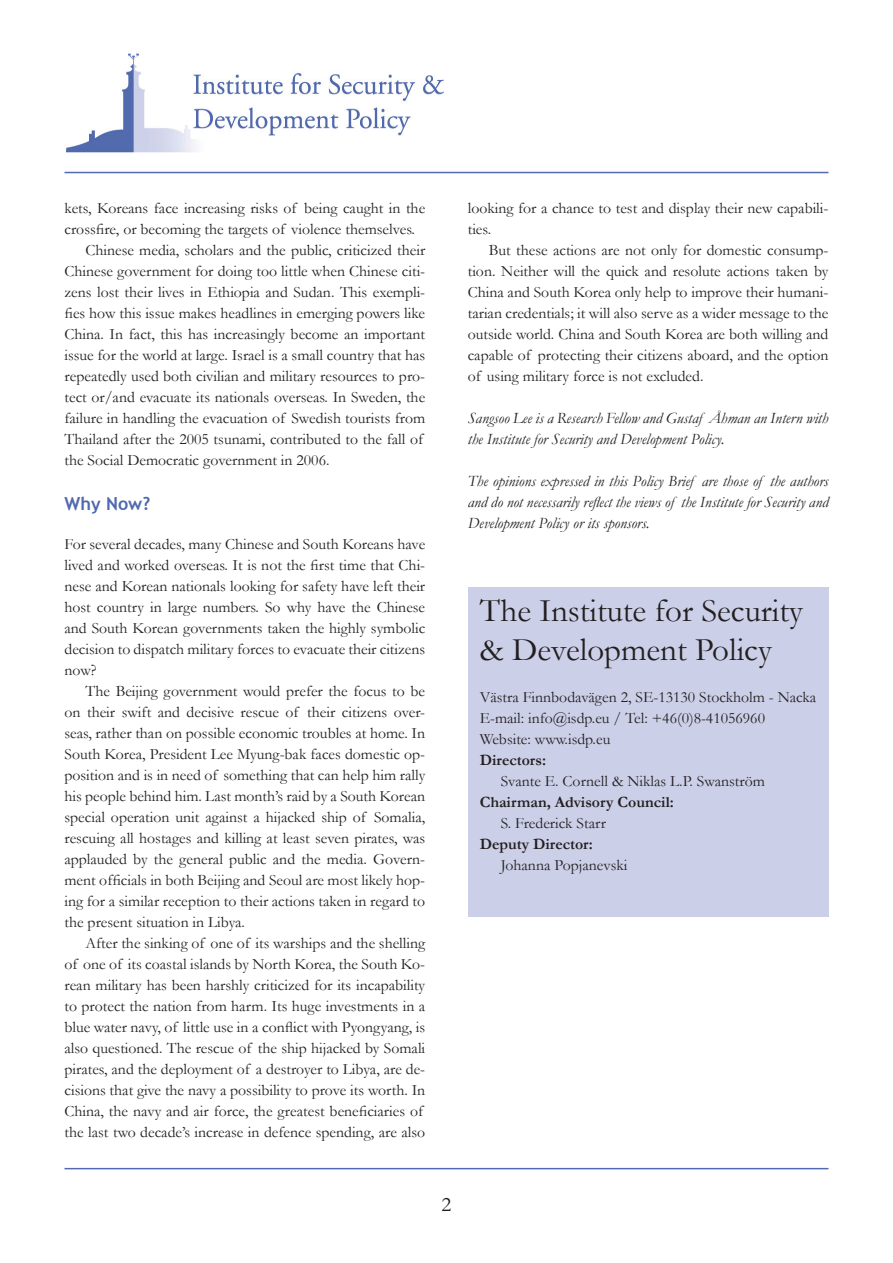
<style>
.page{position:relative;width:893px;height:1263px;background:#fff}
.page>*{position:absolute;margin:0;border:0;box-sizing:border-box;transform-origin:0 0}
.t1{font:33px/39.6px "Garamond";color:#231f20}
.t2{font:21px "Garamond";color:#231f20}
.t3{font:700 18px "Trebuchet MS";color:#5069af}
.t4{font:15.75px/21px "Garamond";color:#231f20;text-align:justify}
.t5{font:italic 15.75px/21px "Garamond";color:#231f20}
.t6{font:700 15.75px "Garamond";color:#231f20}
</style>
<div class="page">
<img style="left:66px;top:53px;width:378px;height:100px">
<hr style="left:64px;top:1168px;width:764px;height:1px;background:#526ab0">
<hr style="left:64px;top:172px;width:764px;height:1px;background:#526ab0">
<div style="left:468px;top:587px;width:361px;height:329px;background:#cccfe8"></div>
<p class="t4" style="left:64px;top:197px;width:362px">kets, Koreans face increasing risks of being caught in the</p>
<p class="t4" style="left:64px;top:218px;width:352px">crossfire, or becoming the targets of violence themselves.</p>
<p class="t4" style="left:85px;top:239px;width:341px">Chinese media, scholars and the public, criticized their</p>
<p class="t4" style="left:64px;top:260px;width:362px">Chinese government for doing too little when Chinese citi-</p>
<p class="t4" style="left:64px;top:281px;width:362px">zens lost their lives in Ethiopia and Sudan. This exempli-</p>
<p class="t4" style="left:64px;top:302px;width:362px">fies how this issue makes headlines in emerging powers like</p>
<p class="t4" style="left:64px;top:323px;width:362px">China. In fact, this has increasingly become an important</p>
<p class="t4" style="left:64px;top:344px;width:362px">issue for the world at large. Israel is a small country that has</p>
<p class="t4" style="left:64px;top:365px;width:362px">repeatedly used both civilian and military resources to pro-</p>
<p class="t4" style="left:64px;top:386px;width:362px">tect or/and evacuate its nationals overseas. In Sweden, the</p>
<p class="t4" style="left:64px;top:407px;width:362px">failure in handling the evacuation of Swedish tourists from</p>
<p class="t4" style="left:64px;top:428px;width:360px">Thailand after the 2005 tsunami, contributed to the fall of</p>
<p class="t4" style="left:64px;top:449px;width:266px">the Social Democratic government in 2006.</p>
<p class="t3" style="left:64px;top:492px;width:87px">Why Now?</p>
<p class="t4" style="left:64px;top:533px;width:362px">For several decades, many Chinese and South Koreans have lived and worked overseas. It is not the first time that Chi&shy;nese and Korean nationals looking for safety have left their host country in large numbers. So why have the Chinese and South Korean governments taken the highly symbolic decision to dispatch military forces to evacuate their citizens now?</p>
<p class="t4" style="left:64px;top:680px;width:362px;text-indent:21px">The Beijing government would prefer the focus to be on their swift and decisive rescue of their citizens over&shy;seas, rather than on possible economic troubles at home. In South Korea, President Lee Myung-bak faces domestic op&shy;position and is in need of something that can help him rally his people behind him. Last month’s raid by a South Korean special operation unit against a hijacked ship of Somalia, rescuing all hostages and killing at least seven pirates, was applauded by the general public and the media. Govern&shy;ment officials in both Beijing and Seoul are most likely hop&shy;ing for a similar reception to their actions taken in regard to the present situation in Libya.</p>
<p class="t4" style="left:64px;top:932px;width:362px;text-align:left;text-indent:21px">After the sinking of one of its warships and the shelling of one of its coastal islands by North Korea, the South Ko&shy;rean military has been harshly criticized for its incapability to protect the nation from harm. Its huge investments in a blue water navy, of little use in a conflict with Pyongyang, is also questioned. The rescue of the ship hijacked by Somali pirates, and the deployment of a destroyer to Libya, are de&shy;cisions that give the navy a possibility to prove its worth. In China, the navy and air force, the greatest beneficiaries of the last two decade’s increase in defence spending, are also</p>
<p class="t4" style="left:468px;top:197px;width:362px">looking for a chance to test and display their new capabili&shy;ties.</p>
<p class="t4" style="left:468px;top:239px;width:362px;text-indent:21px">But these actions are not only for domestic consump&shy;tion. Neither will the quick and resolute actions taken by China and South Korea only help to improve their humani&shy;tarian credentials; it will also serve as a wider message to the outside world. China and South Korea are both willing and capable of protecting their citizens aboard, and the option of using military force is not excluded.</p>
<p class="t5" style="left:468px;top:407px;width:362px">Sangsoo Lee is a Research Fellow and Gustaf Åhman an Intern with the Institute for Security and Development Policy.</p>
<p class="t5" style="left:468px;top:470px;width:362px;text-align:justify">The opinions expressed in this Policy Brief are those of the authors and do not necessarily reflect the views of the Institute for Security and Development Policy or its sponsors.</p>
<h1 class="t1" style="left:480px;top:590px;width:325px">The Institute for Security &amp; Development Policy</h1>
<p class="t4" style="left:480px;top:686px;width:338px;text-align:left">Västra Finnbodavägen 2, SE-13130 Stockholm - Nacka<br>E-mail: info@isdp.eu / Tel: +46(0)8-41056960<br>Website: www.isdp.eu</p>
<p class="t6" style="left:480px;top:749px;width:68px">Directors:</p>
<p class="t4" style="left:501px;top:770px;width:266px">Svante E. Cornell &amp; Niklas L.P. Swanström</p>
<p class="t6" style="left:480px;top:791px;width:196px">Chairman, Advisory Council:</p>
<p class="t4" style="left:501px;top:812px;width:107px">S. Frederick Starr</p>
<p class="t6" style="left:480px;top:833px;width:115px">Deputy Director:</p>
<p class="t4" style="left:501px;top:854px;width:128px">Johanna Popjanevski</p>
<h2 class="t2" style="left:442px;top:1191px;width:11px">2</h2>
</div>
